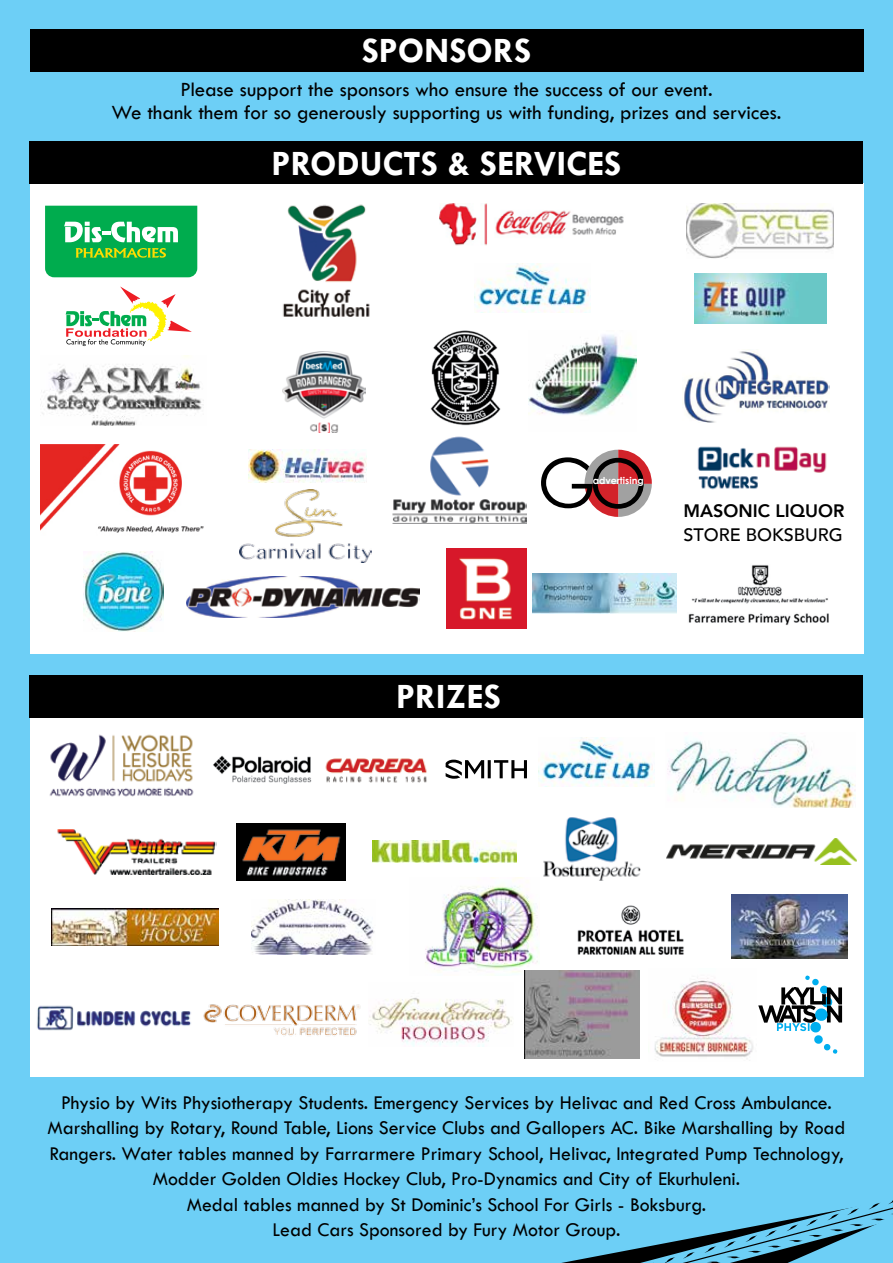
<style>
.page{position:relative;width:893px;height:1263px;background:#6dcff6}
.page>*{position:absolute;margin:0;border:0;box-sizing:border-box;transform-origin:0 0}
.t1{font:700 36px "Tw Cen";color:#fff}
.t2{font:21px/22.5px "Tw Cen";color:#000;text-align:center}
.t3{font:20.25px/25.5px "Tw Cen";color:#000;text-align:center}
.t4{font:800 18px "Avenir";color:#000}
.t5{font:500 18px "Avenir";color:#000}
.t6{font:700 9.6px "Century Gothic";color:#fff}
</style>
<div class="page">
<div style="left:30px;top:183px;width:833px;height:471px;background:#fff"></div>
<div style="left:30px;top:718px;width:833px;height:358px;background:#fff"></div>
<div style="left:30px;top:29px;width:833px;height:43px;background:#000"></div>
<div style="left:30px;top:141px;width:833px;height:42px;background:#000"></div>
<img style="left:240px;top:490px;width:131px;height:72px">
<svg style="left:561px;top:1200px;width:332px;height:63px"></svg>
<img style="left:682px;top:351px;width:147px;height:71px">
<img style="left:430px;top:330px;width:71px;height:96px">
<svg style="left:758px;top:975px;width:84px;height:79px"></svg>
<img style="left:369px;top:997px;width:143px;height:50px">
<img style="left:425px;top:878px;width:115px;height:95px">
<div style="left:30px;top:675px;width:833px;height:43px;background:#000"></div>
<img style="left:543px;top:817px;width:98px;height:64px">
<img style="left:57px;top:829px;width:160px;height:45px">
<img style="left:37px;top:1005px;width:154px;height:26px">
<img style="left:731px;top:895px;width:116px;height:64px">
<img style="left:688px;top:565px;width:141px;height:61px">
<img style="left:283px;top:204px;width:87px;height:113px">
<img style="left:40px;top:355px;width:164px;height:71px">
<img style="left:84px;top:552px;width:79px;height:79px">
<img style="left:697px;top:446px;width:130px;height:44px">
<img style="left:695px;top:274px;width:131px;height:49px">
<img style="left:687px;top:203px;width:147px;height:55px">
<img style="left:528px;top:335px;width:109px;height:80px">
<svg style="left:541px;top:450px;width:111px;height:67px"></svg>
<img style="left:446px;top:548px;width:80px;height:80px">
<img style="left:249px;top:449px;width:117px;height:33px">
<img style="left:667px;top:738px;width:189px;height:69px">
<img style="left:577px;top:905px;width:107px;height:49px">
<svg style="left:66px;top:286px;width:126px;height:60px"></svg>
<img style="left:524px;top:971px;width:116px;height:87px">
<img style="left:203px;top:1004px;width:158px;height:32px">
<img style="left:252px;top:899px;width:123px;height:55px">
<img style="left:186px;top:577px;width:233px;height:41px">
<img style="left:282px;top:351px;width:83px;height:81px">
<img style="left:440px;top:203px;width:184px;height:43px">
<img style="left:40px;top:444px;width:164px;height:89px">
<img style="left:474px;top:263px;width:116px;height:49px">
<img style="left:236px;top:823px;width:109px;height:57px">
<img style="left:654px;top:978px;width:100px;height:79px">
<img style="left:213px;top:755px;width:99px;height:29px">
<img style="left:325px;top:758px;width:102px;height:25px">
<svg style="left:446px;top:760px;width:81px;height:19px"></svg>
<img style="left:372px;top:840px;width:144px;height:23px">
<img style="left:667px;top:839px;width:189px;height:25px">
<img style="left:538px;top:737px;width:116px;height:49px">
<img style="left:533px;top:573px;width:144px;height:40px">
<img style="left:392px;top:436px;width:134px;height:88px">
<img style="left:52px;top:908px;width:166px;height:37px">
<img style="left:49px;top:734px;width:145px;height:63px">
<svg style="left:45px;top:206px;width:152px;height:71px;background:#28b760"></svg>
<h1 class="t1" style="left:362px;top:29px;width:171px">SPONSORS</h1>
<p class="t2" style="left:111px;top:78px;width:672px">Please support the sponsors who ensure the success of our event.<br>We thank them for so generously supporting us with funding, prizes and services.</p>
<h1 class="t1" style="left:272px;top:142px;width:351px">PRODUCTS &amp; SERVICES</h1>
<h1 class="t1" style="left:396px;top:675px;width:106px">PRIZES</h1>
<p class="t6" style="left:593px;top:474px;width:53px">advertising</p>
<p class="t4" style="left:683px;top:497px;width:162px">MASONIC LIQUOR</p>
<p class="t5" style="left:683px;top:519px;width:161px">STORE BOKSBURG</p>
<p class="t3" style="left:48px;top:1090px;width:799px">Physio by Wits Physiotherapy Students. Emergency Services by Helivac and Red Cross Ambulance.<br>Marshalling by Rotary, Round Table, Lions Service Clubs and Gallopers AC. Bike Marshalling by Road Rangers. Water tables manned by Farrarmere Primary School, Helivac, Integrated Pump Technology, Modder Golden Oldies Hockey Club, Pro-Dynamics and City of Ekurhuleni.<br>Medal tables manned by St Dominic’s School For Girls - Boksburg.<br>Lead Cars Sponsored by Fury Motor Group.</p>
</div>
